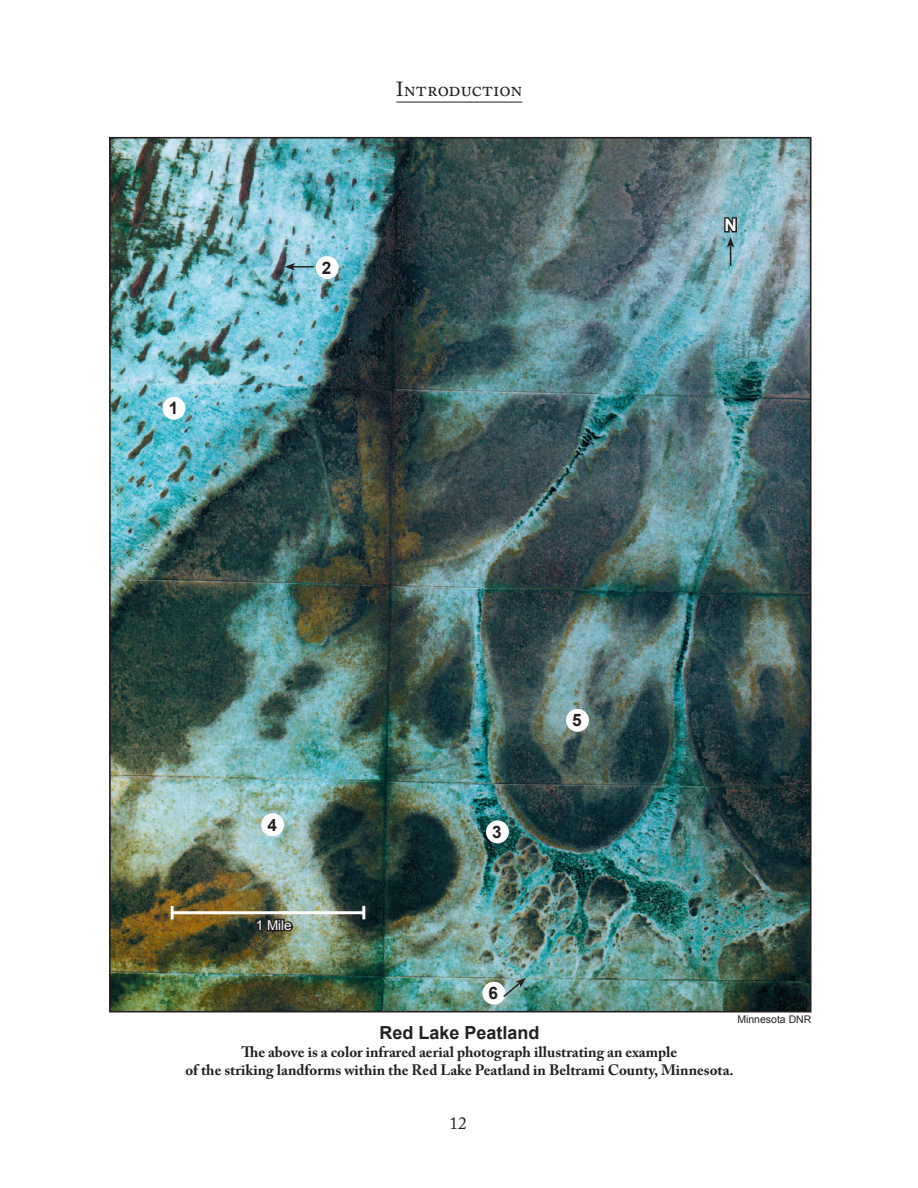
<style>
.page{position:relative;width:918px;height:1188px;background:#fff}
.page>*{position:absolute;margin:0;border:0;box-sizing:border-box;transform-origin:0 0}
.running_head{font:20.25px "Adobe Caslon Pro";color:#231f20}
.figure_name{font:700 18px "Arial";color:#231f20}
.table_page_number{font:17.25px "Adobe Caslon Pro";color:#231f20}
.legend_type{font:700 17.1px "Arial";color:#231f20}
.legend_type-2{font:700 17.1px "Arial";color:#fff}
.photo_caption{font:700 15px/18px "Adobe Caslon Pro";color:#231f20;text-align:center}
.table_type{font:13.5px "Arial";color:#fff}
.photo_credit{font:10.5px "Arial";color:#231f20}
</style>
<div class="page">
<hr style="left:396px;top:102px;width:126px;height:1px;background:#231f20">
<img style="left:112px;top:140px;width:696px;height:869px">
<div style="left:482px;top:982px;width:23px;height:23px;background:#fff;border-radius:50%"></div>
<div style="left:163px;top:397px;width:22px;height:23px;background:#fff;border-radius:50%"></div>
<div style="left:316px;top:256px;width:23px;height:23px;background:#fff;border-radius:50%"></div>
<div style="left:486px;top:820px;width:23px;height:23px;background:#fff;border-radius:50%"></div>
<div style="left:261px;top:813px;width:23px;height:23px;background:#fff;border-radius:50%"></div>
<div style="left:566px;top:709px;width:23px;height:23px;background:#fff;border-radius:50%"></div>
<hr style="left:293px;top:266px;width:21px;height:2px;background:#231f20">
<svg style="left:285px;top:263px;width:10px;height:8px"></svg>
<svg style="left:723px;top:212px;width:15px;height:54px"></svg>
<svg style="left:502px;top:978px;width:24px;height:21px"></svg>
<hr style="left:173px;top:911px;width:190px;height:3px;background:#fff">
<svg style="left:254px;top:904px;width:41px;height:35px"></svg>
<svg style="left:362px;top:906px;width:3px;height:13px"></svg>
<svg style="left:171px;top:906px;width:3px;height:13px"></svg>
<p class="legend_type" style="left:169px;top:397px;width:11px">1</p>
<p class="legend_type" style="left:322px;top:256px;width:11px">2</p>
<p class="running_head" style="left:396px;top:77px;width:128px">Introduction</p>
<p class="legend_type-2" style="left:724px;top:214px;width:14px">N</p>
<p class="legend_type" style="left:267px;top:813px;width:11px">4</p>
<p class="table_type" style="left:256px;top:916px;width:38px">1 Mile</p>
<p class="legend_type" style="left:492px;top:820px;width:11px">3</p>
<p class="legend_type" style="left:489px;top:982px;width:11px">6</p>
<p class="legend_type" style="left:572px;top:709px;width:11px">5</p>
<p class="photo_credit" style="left:737px;top:1013px;width:76px">Minnesota DNR</p>
<p class="figure_name" style="left:379px;top:1020px;width:162px">Red Lake Peatland</p>
<p class="photo_caption" style="left:185px;top:1042px;width:550px">The above is a color infrared aerial photograph illustrating an example<br>of the striking landforms within the Red Lake Peatland in Beltrami County, Minnesota.</p>
<p class="table_page_number" style="left:450px;top:1113px;width:19px">12</p>
</div>
